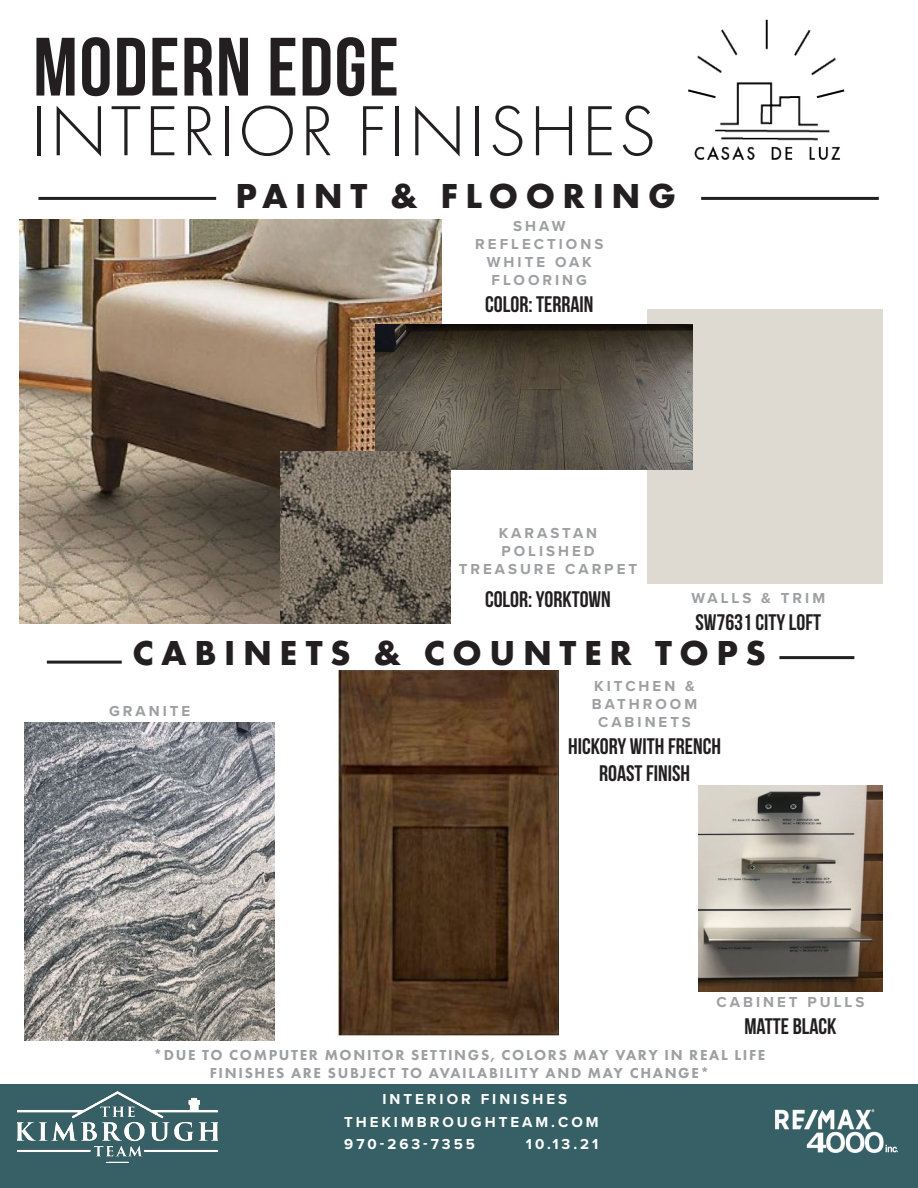
<style>
.page{position:relative;width:918px;height:1188px;background:#fff}
.page>*{position:absolute;margin:0;border:0;box-sizing:border-box;transform-origin:0 0}
.t1{font:82.5px "Bebas Neue";letter-spacing:.02em;color:#231f20}
.t2{font:300 73.5px "Futura PT";letter-spacing:.04em;color:#231f20}
.t3{font:700 36px "Futura PT";letter-spacing:.21em;color:#231f20}
.t4{font:22.5px/27px "Bebas Neue";color:#231f20;text-align:center}
.t5{font:700 15px/18px "Proxima Nova";letter-spacing:.2em;color:#9d9fa2;text-align:center}
.t6{font:800 15px "Futura PT";letter-spacing:.11em;color:#9d9fa2}
.t7{font:700 15px "Proxima Nova";letter-spacing:.2em;color:#fff}
</style>
<div class="page">
<div style="left:0;top:1084px;width:918px;height:103px;background:#366065"></div>
<img style="left:17px;top:1091px;width:201px;height:71px">
<img style="left:776px;top:1109px;width:121px;height:44px">
<img style="left:689px;top:20px;width:156px;height:140px">
<img style="left:19px;top:219px;width:423px;height:404px">
<img style="left:375px;top:324px;width:318px;height:146px">
<img style="left:281px;top:451px;width:169px;height:173px">
<hr style="left:701px;top:197px;width:178px;height:3px;background:#231f20">
<hr style="left:38px;top:197px;width:178px;height:3px;background:#231f20">
<img style="left:25px;top:722px;width:250px;height:318px">
<hr style="left:47px;top:661px;width:75px;height:3px;background:#231f20">
<hr style="left:779px;top:656px;width:75px;height:3px;background:#231f20">
<img style="left:337px;top:670px;width:221px;height:367px">
<img style="left:698px;top:786px;width:184px;height:206px">
<p class="t1" style="left:33px;top:22px;width:367px">MODERN EDGE</p>
<p class="t2" style="left:31px;top:89px;width:627px">INTERIOR FINISHES</p>
<p class="t3" style="left:236px;top:173px;width:442px">PAINT &amp; FLOORING</p>
<p class="t5" style="left:513px;top:217px;width:54px">SHAW</p>
<p class="t5" style="left:475px;top:235px;width:130px">REFLECTIONS<br>WHITE OAK<br>FLOORING</p>
<p class="t4" style="left:485px;top:290px;width:110px">COLOR: TERRAIN</p>
<p class="t5" style="left:499px;top:524px;width:100px">KARASTAN</p>
<p class="t5" style="left:501px;top:542px;width:95px">POLISHED</p>
<p class="t5" style="left:459px;top:560px;width:180px">TREASURE CARPET</p>
<p class="t4" style="left:485px;top:585px;width:127px">COLOR: YORKTOWN</p>
<p class="t5" style="left:691px;top:588px;width:135px">WALLS &amp; TRIM</p>
<p class="t4" style="left:695px;top:608px;width:127px">SW7631 CITY LOFT</p>
<p class="t3" style="left:133px;top:630px;width:635px">CABINETS &amp; COUNTER TOPS</p>
<p class="t5" style="left:109px;top:702px;width:83px">GRANITE</p>
<p class="t5" style="left:594px;top:676px;width:102px">KITCHEN &amp;</p>
<p class="t5" style="left:592px;top:694px;width:107px">BATHROOM</p>
<p class="t5" style="left:598px;top:712px;width:94px">CABINETS</p>
<p class="t4" style="left:568px;top:732px;width:154px">HICKORY WITH FRENCH<br>ROAST FINISH</p>
<p class="t5" style="left:717px;top:992px;width:149px">CABINET PULLS</p>
<p class="t4" style="left:744px;top:1012px;width:94px">MATTE BLACK</p>
<p class="t6" style="left:153px;top:1046px;width:613px">*DUE TO COMPUTER MONITOR SETTINGS, COLORS MAY VARY IN REAL LIFE</p>
<p class="t6" style="left:210px;top:1064px;width:501px">FINISHES ARE SUBJECT TO AVAILABILITY AND MAY CHANGE*</p>
<p class="t7" style="left:382px;top:1088px;width:186px">INTERIOR FINISHES</p>
<p class="t7" style="left:344px;top:1111px;width:256px">THEKIMBROUGHTEAM.COM</p>
<p class="t7" style="left:344px;top:1133px;width:132px">970-263-7355</p>
<p class="t7" style="left:526px;top:1133px;width:74px">10.13.21</p>
</div>
